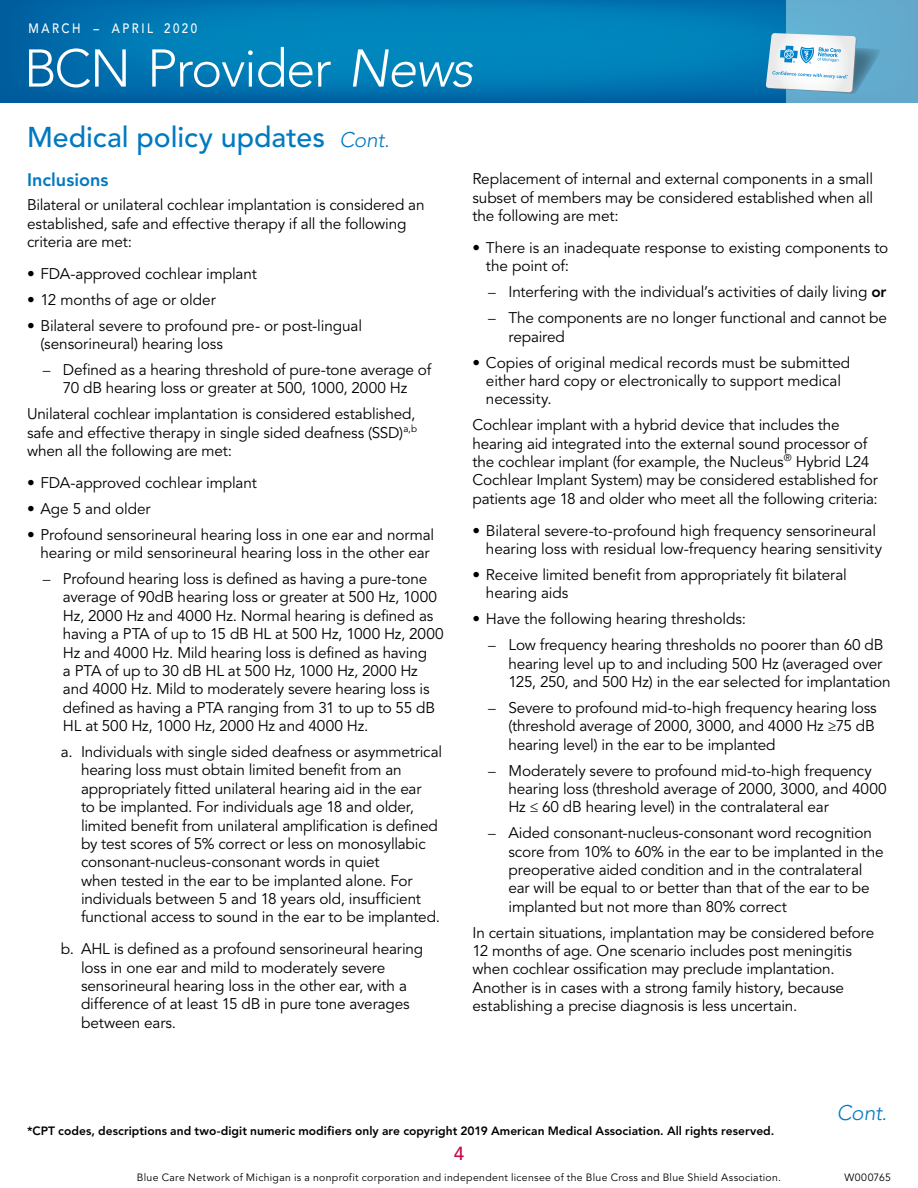
<style>
.page{position:relative;width:918px;height:1188px;background:#fff}
.page>*{position:absolute;margin:0;border:0;box-sizing:border-box;transform-origin:0 0}
.t1{font:300 52.5px "Avenir LT Std";letter-spacing:-.025em;color:#fff}
.t2{font:500 28.5px "Avenir LT Std";color:#0079c1}
.t3{font:italic 300 21px "Avenir LT Std";color:#0079c1}
.t4{font:500 18.75px "Avenir LT Std";color:#c60c46}
.t5{font:800 18px "Avenir LT Std";letter-spacing:.005em;color:#0079c1}
.t6{font:15.3px/18.3px "Avenir LT Std";letter-spacing:-.01em;color:#000}
.t7{font:500 13.5px "Avenir LT Std";letter-spacing:.225em;color:#fff;scale:.85 1}
.t8{font:800 12px "Avenir LT Std";letter-spacing:.005em;color:#000}
.t9{font:10.5px "Avenir LT Std";letter-spacing:.03em;color:#000}
.s1{font-style:italic}
.s2{font-weight:300;font-style:italic;font-size:21px}
.s3{font-weight:800}
.s4{font-weight:300}
</style>
<div class="page">
<img style="left:0;top:0;width:786px;height:103px">
<div style="left:786px;top:0;width:132px;height:103px;background:#63aacd"></div>
<svg style="left:766px;top:33px;width:113px;height:61px"></svg>
<p class="t7" style="left:28px;top:21px;width:200px">MARCH – APRIL 2020</p>
<h1 class="t1" style="left:24px;top:38px;width:451px">BCN Provider <span class="s1">News</span></h1>
<h2 class="t2" style="left:27px;top:121px;width:364px">Medical policy updates <span class="s2">Cont.</span></h2>
<p class="t5" style="left:27px;top:170px;width:83px">Inclusions</p>
<p class="t6" style="left:27px;top:196px;width:399px">Bilateral or unilateral cochlear implantation is considered an established, safe and effective therapy if all the following criteria are met:</p>
<p class="t6" style="left:27px;top:265px;width:231px"><span class="s3">•</span> FDA-approved cochlear implant</p>
<p class="t6" style="left:27px;top:291px;width:190px"><span class="s3">•</span> 12 months of age or older</p>
<p class="t6" style="left:40px;top:317px;width:323px;text-indent:-13px"><span class="s3">•</span> Bilateral severe to profound pre- or post-lingual (sensorineural) hearing loss</p>
<p class="t6" style="left:43px;top:361px;width:390px;text-align:center"><span class="s4">–</span> Defined as a hearing threshold of pure-tone average of<br>70 dB hearing loss or greater at 500, 1000, 2000 Hz</p>
<p class="t6" style="left:27px;top:405px;width:392px;text-align:justify">Unilateral cochlear implantation is considered established, safe and effective therapy in single sided deafness (SSD)<sup>a,b </sup>when all the following are met:</p>
<p class="t6" style="left:27px;top:474px;width:231px"><span class="s3">•</span> FDA-approved cochlear implant</p>
<p class="t6" style="left:27px;top:500px;width:125px"><span class="s3">•</span> Age 5 and older</p>
<p class="t6" style="left:27px;top:526px;width:409px;text-align:center"><span class="s3">•</span> Profound sensorineural hearing loss in one ear and normal hearing or mild sensorineural hearing loss in the other ear</p>
<p class="t6" style="left:63px;top:570px;width:382px;text-indent:-20px"><span class="s4">–</span> Profound hearing loss is defined as having a pure-tone average of 90dB hearing loss or greater at 500 Hz, 1000<br>Hz, 2000 Hz and 4000 Hz. Normal hearing is defined as having a PTA of up to 15 dB HL at 500 Hz, 1000 Hz, 2000<br>Hz and 4000 Hz. Mild hearing loss is defined as having<br>a PTA of up to 30 dB HL at 500 Hz, 1000 Hz, 2000 Hz and 4000 Hz. Mild to moderately severe hearing loss is defined as having a PTA ranging from 31 to up to 55 dB HL at 500 Hz, 1000 Hz, 2000 Hz and 4000 Hz.</p>
<p class="t6" style="left:81px;top:743px;width:363px;text-indent:-20px">a. Individuals with single sided deafness or asymmetrical hearing loss must obtain limited benefit from an appropriately fitted unilateral hearing aid in the ear<br>to be implanted. For individuals age 18 and older, limited benefit from unilateral amplification is defined by test scores of 5% correct or less on monosyllabic consonant-nucleus-consonant words in quiet<br>when tested in the ear to be implanted alone. For individuals between 5 and 18 years old, insufficient functional access to sound in the ear to be implanted.</p>
<p class="t6" style="left:81px;top:940px;width:344px;text-indent:-20px">b. AHL is defined as a profound sensorineural hearing loss in one ear and mild to moderately severe sensorineural hearing loss in the other ear, with a difference of at least 15 dB in pure tone averages between ears.</p>
<p class="t6" style="left:472px;top:170px;width:402px;text-align:justify">Replacement of internal and external components in a small subset of members may be considered established when all the following are met:</p>
<p class="t6" style="left:486px;top:239px;width:404px;text-indent:-13px"><span class="s3">•</span> There is an inadequate response to existing components to the point of:</p>
<p class="t6" style="left:488px;top:283px;width:400px"><span class="s4">–</span> Interfering with the individual’s activities of daily living <span class="s3">or</span></p>
<p class="t6" style="left:508px;top:309px;width:380px;text-indent:-20px"><span class="s4">–</span> The components are no longer functional and cannot be repaired</p>
<p class="t6" style="left:486px;top:354px;width:366px;text-indent:-13px"><span class="s3">•</span> Copies of original medical records must be submitted either hard copy or electronically to support medical necessity.</p>
<p class="t6" style="left:472px;top:416px;width:407px">Cochlear implant with a hybrid device that includes the hearing aid integrated into the external sound processor of the cochlear implant (for example, the Nucleus<sup>®</sup> Hybrid L24<br>Cochlear Implant System) may be considered established for patients age 18 and older who meet all the following criteria:</p>
<p class="t6" style="left:486px;top:522px;width:398px;text-indent:-13px"><span class="s3">•</span> Bilateral severe-to-profound high frequency sensorineural hearing loss with residual low-frequency hearing sensitivity</p>
<p class="t6" style="left:486px;top:566px;width:362px;text-indent:-13px"><span class="s3">•</span> Receive limited benefit from appropriately fit bilateral hearing aids</p>
<p class="t6" style="left:472px;top:610px;width:275px"><span class="s3">•</span> Have the following hearing thresholds:</p>
<p class="t6" style="left:508px;top:636px;width:384px;text-indent:-20px"><span class="s4">–</span> Low frequency hearing thresholds no poorer than 60 dB hearing level up to and including 500 Hz (averaged over<br>125, 250, and 500 Hz) in the ear selected for implantation</p>
<p class="t6" style="left:508px;top:699px;width:370px;text-indent:-20px"><span class="s4">–</span> Severe to profound mid-to-high frequency hearing loss (threshold average of 2000, 3000, and 4000 Hz ≥75 dB hearing level) in the ear to be implanted</p>
<p class="t6" style="left:508px;top:762px;width:380px;text-indent:-20px"><span class="s4">–</span> Moderately severe to profound mid-to-high frequency hearing loss (threshold average of 2000, 3000, and 4000<br>Hz ≤ 60 dB hearing level) in the contralateral ear</p>
<p class="t6" style="left:508px;top:824px;width:377px;text-indent:-20px"><span class="s4">–</span> Aided consonant-nucleus-consonant word recognition score from 10% to 60% in the ear to be implanted in the preoperative aided condition and in the contralateral ear will be equal to or better than that of the ear to be implanted but not more than 80% correct</p>
<p class="t6" style="left:472px;top:924px;width:403px">In certain situations, implantation may be considered before 12 months of age. One scenario includes post meningitis when cochlear ossification may preclude implantation.<br>Another is in cases with a strong family history, because establishing a precise diagnosis is less uncertain.</p>
<h3 class="t3" style="left:837px;top:1100px;width:52px">Cont.</h3>
<p class="t8" style="left:27px;top:1124px;width:749px">*CPT codes, descriptions and two‑digit numeric modifiers only are copyright 2019 American Medical Association. All rights reserved.</p>
<p class="t4" style="left:454px;top:1143px;width:12px">4</p>
<p class="t9" style="left:137px;top:1171px;width:646px">Blue Care Network of Michigan is a nonprofit corporation and independent licensee of the Blue Cross and Blue Shield Association.</p>
<p class="t9" style="left:845px;top:1171px;width:48px">W000765</p>
</div>
